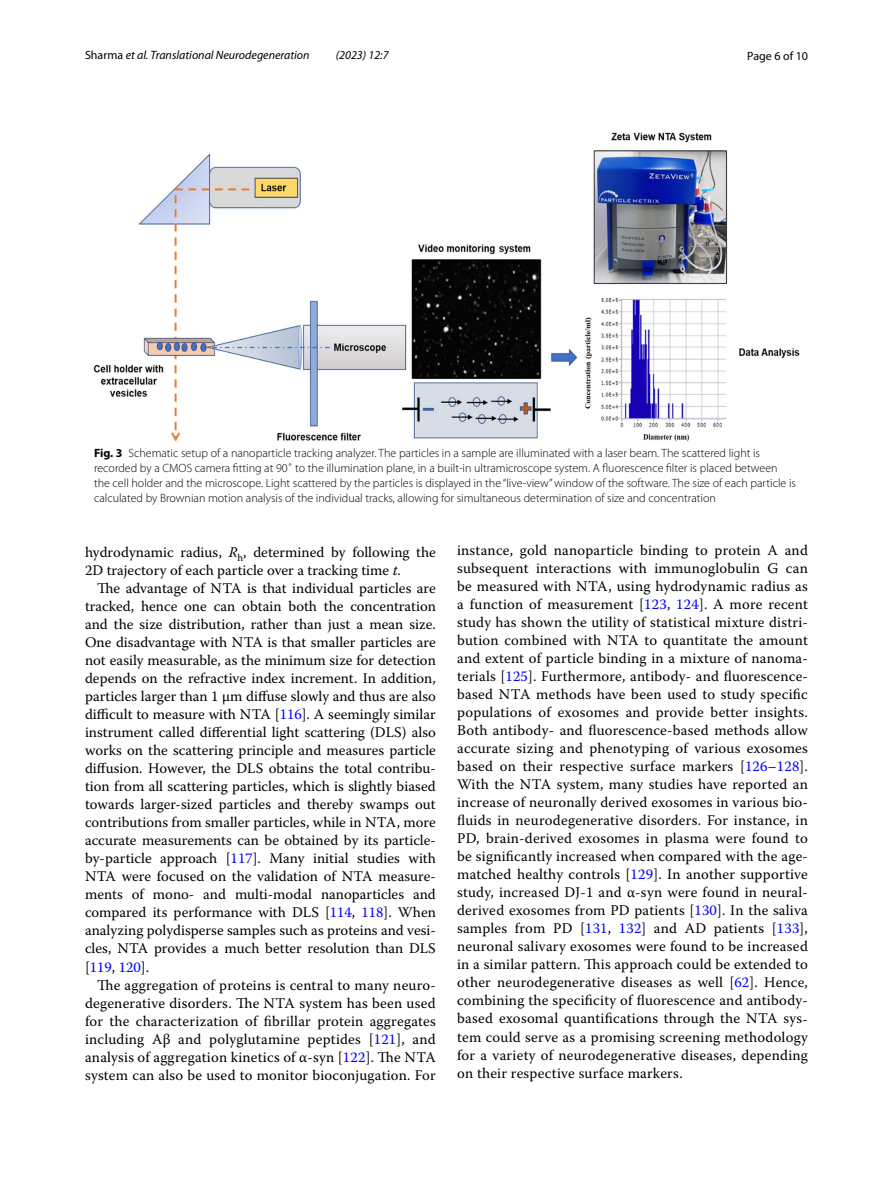
<style>
.page{position:relative;width:893px;height:1187px;background:#fff}
.page>*{position:absolute;margin:0;border:0;box-sizing:border-box;transform-origin:0 0}
.t1{font:14.7px/18px "Warnock Pro";letter-spacing:.005em;color:#000;text-align:justify}
.t2{font:300 12px/15px "Myriad Pro";color:#000}
.t3{font:italic 12px "Myriad Pro";color:#000}
.t4{font:12px "Myriad Pro";color:#000}
.s1{font-style:normal}
.s2{font-weight:700}
.s3{font-style:italic}
.s4{color:#00f}
</style>
<div class="page">
<img style="left:94px;top:133px;width:705px;height:308px">
<p class="t3" style="left:85px;top:48px;width:226px"><span class="s1">Sharma</span> et al. Translational Neurodegeneration</p>
<p class="t3" style="left:336px;top:48px;width:54px">(2023) 12:7</p>
<p class="t4" style="left:747px;top:48px;width:62px">Page 6 of 10</p>
<p class="t2" style="left:94px;top:445px;width:703px"><span class="s2">Fig. 3</span> Schematic setup of a nanoparticle tracking analyzer. The particles in a sample are illuminated with a laser beam. The scattered light is recorded by a CMOS camera fitting at 90˚ to the illumination plane, in a built-in ultramicroscope system. A fluorescence filter is placed between the cell holder and the microscope. Light scattered by the particles is displayed in the “live-view” window of the software. The size of each particle is calculated by Brownian motion analysis of the individual tracks, allowing for simultaneous determination of size and concentration</p>
<p class="t1" style="left:85px;top:543px;width:352px">hydrodynamic radius, <span class="s3">R</span><sub>h</sub>, determined by following the<br>2D trajectory of each particle over a tracking time <span class="s3">t</span>.</p>
<p class="t1" style="left:85px;top:579px;width:352px;text-indent:12px">The advantage of NTA is that individual particles are tracked, hence one can obtain both the concentration and the size distribution, rather than just a mean size.<br>One disadvantage with NTA is that smaller particles are not easily measurable, as the minimum size for detection depends on the refractive index increment. In addition, particles larger than 1 μm diffuse slowly and thus are also difficult to measure with NTA [<span class="s4">116</span>]. A seemingly similar instrument called differential light scattering (DLS) also works on the scattering principle and measures particle diffusion. However, the DLS obtains the total contribu&shy;tion from all scattering particles, which is slightly biased towards larger-sized particles and thereby swamps out contributions from smaller particles, while in NTA, more accurate measurements can be obtained by its particle&shy;by-particle approach [<span class="s4">117</span>]. Many initial studies with NTA were focused on the validation of NTA measure&shy;ments of mono- and multi-modal nanoparticles and compared its performance with DLS [<span class="s4">114</span>, <span class="s4">118</span>]. When analyzing polydisperse samples such as proteins and vesi&shy;cles, NTA provides a much better resolution than DLS [<span class="s4">119</span>, <span class="s4">120</span>].</p>
<p class="t1" style="left:85px;top:975px;width:352px;text-indent:12px">The aggregation of proteins is central to many neuro&shy;degenerative disorders. The NTA system has been used for the characterization of fibrillar protein aggregates including Aβ and polyglutamine peptides [<span class="s4">121</span>], and analysis of aggregation kinetics of α-syn [<span class="s4">122</span>]. The NTA system can also be used to monitor bioconjugation. For</p>
<p class="t1" style="left:457px;top:541px;width:352px">instance, gold nanoparticle binding to protein A and subsequent interactions with immunoglobulin G can be measured with NTA, using hydrodynamic radius as a function of measurement [<span class="s4">123</span>, <span class="s4">124</span>]. A more recent study has shown the utility of statistical mixture distri&shy;bution combined with NTA to quantitate the amount and extent of particle binding in a mixture of nanoma&shy;terials [<span class="s4">125</span>]. Furthermore, antibody- and fluorescence&shy;based NTA methods have been used to study specific populations of exosomes and provide better insights.<br>Both antibody- and fluorescence-based methods allow accurate sizing and phenotyping of various exosomes based on their respective surface markers [<span class="s4">126</span>–<span class="s4">128</span>].<br>With the NTA system, many studies have reported an increase of neuronally derived exosomes in various bio&shy;fluids in neurodegenerative disorders. For instance, in PD, brain-derived exosomes in plasma were found to be significantly increased when compared with the age&shy;matched healthy controls [<span class="s4">129</span>]. In another supportive study, increased DJ-1 and α-syn were found in neural&shy;derived exosomes from PD patients [<span class="s4">130</span>]. In the saliva samples from PD [<span class="s4">131</span>, <span class="s4">132</span>] and AD patients [<span class="s4">133</span>], neuronal salivary exosomes were found to be increased in a similar pattern. This approach could be extended to other neurodegenerative diseases as well [<span class="s4">62</span>]. Hence, combining the specificity of fluorescence and antibody&shy;based exosomal quantifications through the NTA sys&shy;tem could serve as a promising screening methodology for a variety of neurodegenerative diseases, depending on their respective surface markers.</p>
</div>
